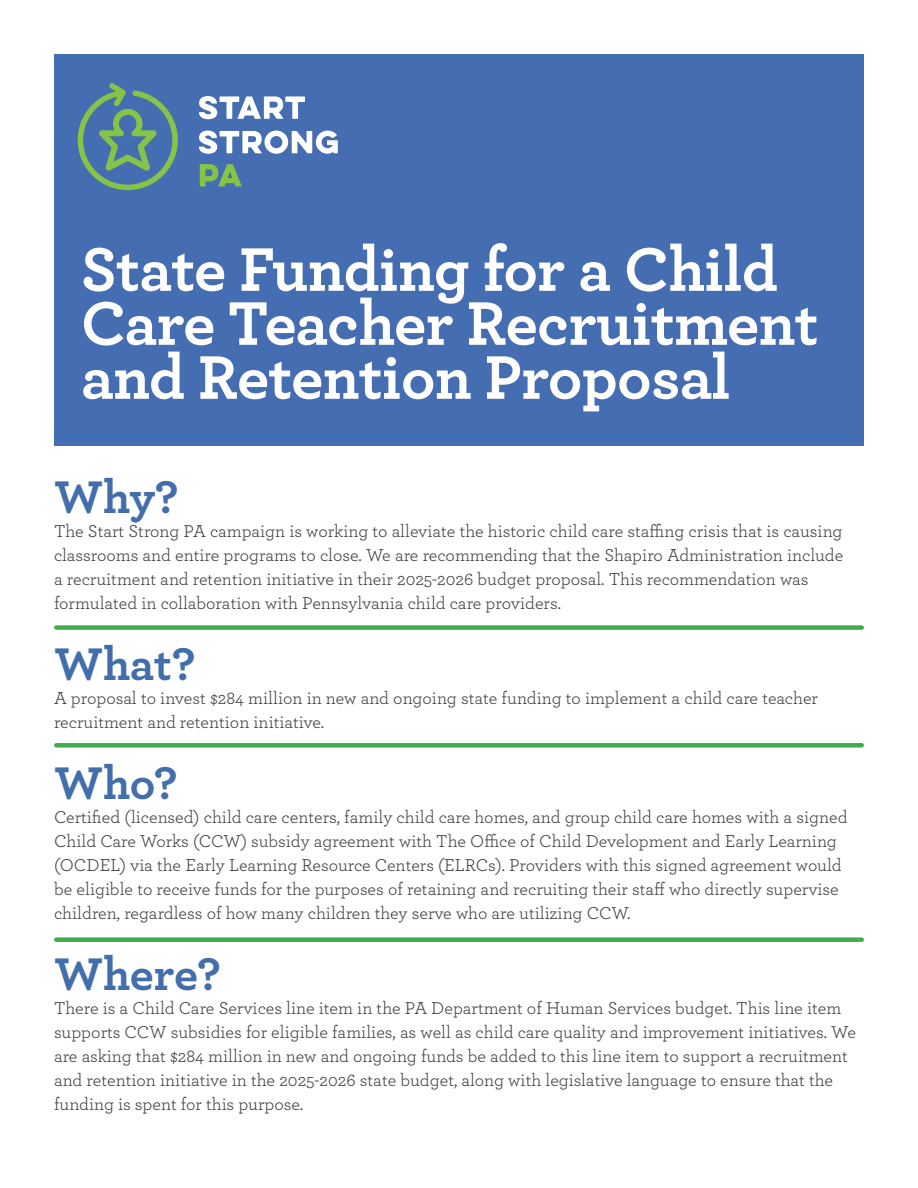
<style>
.page{position:relative;width:918px;height:1188px;background:#fff}
.page>*{position:absolute;margin:0;border:0;box-sizing:border-box;transform-origin:0 0}
.t1{font:700 64.5px/54px "Archer";letter-spacing:-.01em;color:#fff}
.t2{font:700 48px "Archer";color:#436eac}
.t3{font:18px/24px "Archer";color:#414042}
</style>
<div class="page">
<div style="left:54px;top:54px;width:810px;height:392px;background:#456db1"></div>
<svg style="left:199px;top:96px;width:106px;height:23px"></svg>
<svg style="left:199px;top:131px;width:139px;height:23px"></svg>
<svg style="left:200px;top:164px;width:42px;height:22px"></svg>
<svg style="left:77px;top:83px;width:101px;height:107px"></svg>
<div style="left:56px;top:625px;width:806px;height:5px;background:#41ad49"></div>
<div style="left:56px;top:743px;width:806px;height:5px;background:#41ad49"></div>
<div style="left:56px;top:937px;width:806px;height:5px;background:#41ad49"></div>
<h1 class="t1" style="left:81px;top:238px;width:739px">State Funding for a Child<br>Care Teacher Recruitment and Retention Proposal</h1>
<h2 class="t2" style="left:54px;top:459px;width:126px">Why?</h2>
<p class="t3" style="left:54px;top:518px;width:791px">The Start Strong PA campaign is working to alleviate the historic child care staffing crisis that is causing classrooms and entire programs to close. We are recommending that the Shapiro Administration include a recruitment and retention initiative in their 2025-2026 budget proposal. This recommendation was formulated in collaboration with Pennsylvania child care providers.</p>
<h2 class="t2" style="left:54px;top:626px;width:143px">What?</h2>
<p class="t3" style="left:54px;top:685px;width:766px">A proposal to invest $284 million in new and ongoing state funding to implement a child care teacher recruitment and retention initiative.</p>
<h2 class="t2" style="left:54px;top:745px;width:125px">Who?</h2>
<p class="t3" style="left:54px;top:804px;width:795px">Certified (licensed) child care centers, family child care homes, and group child care homes with a signed Child Care Works (CCW) subsidy agreement with The Office of Child Development and Early Learning (OCDEL) via the Early Learning Resource Centers (ELRCs). Providers with this signed agreement would be eligible to receive funds for the purposes of retaining and recruiting their staff who directly supervise children, regardless of how many children they serve who are utilizing CCW.</p>
<h2 class="t2" style="left:54px;top:936px;width:168px">Where?</h2>
<p class="t3" style="left:54px;top:995px;width:803px">There is a Child Care Services line item in the PA Department of Human Services budget. This line item supports CCW subsidies for eligible families, as well as child care quality and improvement initiatives. We are asking that $284 million in new and ongoing funds be added to this line item to support a recruitment and retention initiative in the 2025-2026 state budget, along with legislative language to ensure that the funding is spent for this purpose.</p>
</div>
